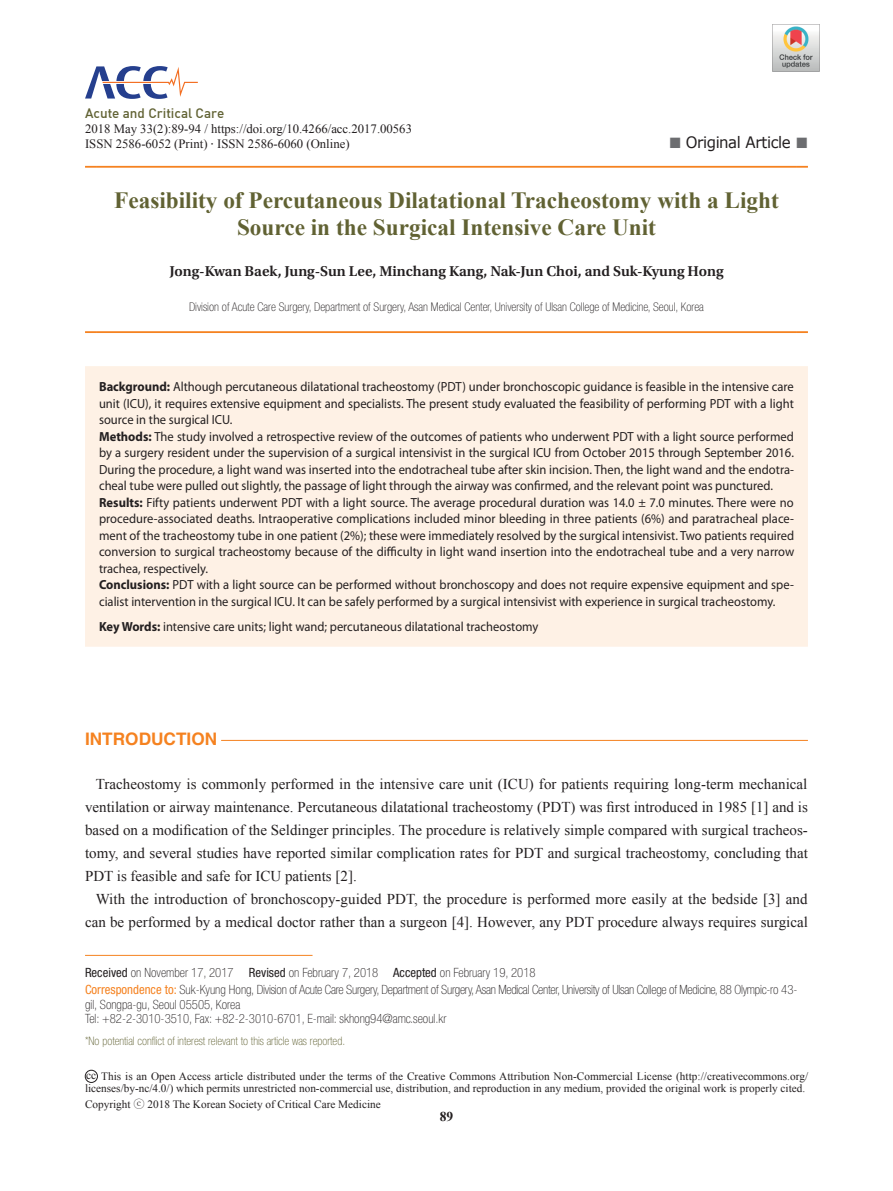
<style>
.page{position:relative;width:893px;height:1191px;background:#fff}
.page>*{position:absolute;margin:0;border:0;box-sizing:border-box;transform-origin:0 0}
.t1{font:700 23.25px/27px "Times New Roman";color:#616233;text-align:center}
.t2{font:700 17.25px "Helvetica";color:#f58220}
.t3{font:15.75px "Verdana";letter-spacing:-.03em;color:#231f20;scale:.95 1}
.t4{font:15px/23.1px "Times New Roman";color:#231f20;text-align:justify}
.t5{font:600 15px "Utopia Std";color:#231f20}
.t6{font:13.5px "Dinmed";color:#616233}
.t7{font:700 13.5px "Times New Roman";color:#231f20}
.t8{font:13.2px/16.5px "Myriad Pro";color:#231f20;scale:.95 1}
.t9{font:100 condensed 12.75px/17.7px "Helvetica Neue";letter-spacing:-.02em;color:#231f20}
.t10{font:12.75px/15.3px "Times New Roman";color:#231f20}
.t11{font:100 condensed 12.75px/14.2px "Helvetica Neue";color:#231f20}
.t12{font:100 condensed 12px "Helvetica Neue";color:#231f20}
.t13{font:100 condensed 11.7px "Helvetica Neue";color:#616233}
.t14{font:11.25px/12.6px "Times New Roman";color:#231f20}
.s1{font-family:"Rix M Princess B"}
.s2{font-family:"Adobe Myungjo Std";font-weight:500;font-size:13.5px;color:#6c6d70}
.s3{font-weight:700}
.s4{font-weight:400}
.s5{font-weight:400;color:#f58220}
.s6{font-size:11.4px}
.s7{font-family:"Adobe Myungjo Std";font-weight:500}
</style>
<div class="page">
<hr style="left:221px;top:740px;width:587px;height:1px;background:#f58220">
<hr style="left:85px;top:955px;width:228px;height:1px;background:#f58220">
<div style="left:85px;top:1070px;width:13px;height:12px;border:1px solid #231f20;border-radius:50%"></div>
<div style="left:85px;top:366px;width:723px;height:280px;background:#fef1e5"></div>
<svg style="left:85px;top:166px;width:12px;height:2px"></svg>
<hr style="left:97px;top:166px;width:699px;height:2px;background:#f58220">
<svg style="left:796px;top:166px;width:12px;height:2px"></svg>
<svg style="left:85px;top:331px;width:12px;height:2px"></svg>
<hr style="left:97px;top:331px;width:699px;height:2px;background:#f58220">
<svg style="left:796px;top:331px;width:12px;height:2px"></svg>
<svg style="left:85px;top:66px;width:113px;height:33px"></svg>
<img style="left:772px;top:25px;width:47px;height:47px">
<p class="t6" style="left:85px;top:104px;width:141px">Acute and Critical Care</p>
<p class="t10" style="left:85px;top:121px;width:328px">2018 May 33(2):89-94 / https://doi.org/10.4266/acc.2017.00563<br>ISSN 2586-6052 (Print)<span class="s1">ㆍ</span>ISSN 2586-6060 (Online)</p>
<p class="t3" style="left:669px;top:132px;width:148px"><span class="s2">■</span> Original Article <span class="s2">■</span></p>
<h1 class="t1" style="left:114px;top:186px;width:666px">Feasibility of Percutaneous Dilatational Tracheostomy with a Light<br>Source in the Surgical Intensive Care Unit</h1>
<p class="t5" style="left:169px;top:263px;width:556px">Jong-Kwan Baek, Jung-Sun Lee, Minchang Kang, Nak-Jun Choi, and Suk-Kyung Hong</p>
<p class="t12" style="left:189px;top:300px;width:516px">Division of Acute Care Surgery, Department of Surgery, Asan Medical Center, University of Ulsan College of Medicine, Seoul, Korea</p>
<p class="t8" style="left:99px;top:378px;width:733px"><span class="s3">Background:</span> Although percutaneous dilatational tracheostomy (PDT) under bronchoscopic guidance is feasible in the intensive care unit (ICU), it requires extensive equipment and specialists. The present study evaluated the feasibility of performing PDT with a light source in the surgical ICU.<br><span class="s3">Methods:</span> The study involved a retrospective review of the outcomes of patients who underwent PDT with a light source performed by a surgery resident under the supervision of a surgical intensivist in the surgical ICU from October 2015 through September 2016.<br>During the procedure, a light wand was inserted into the endotracheal tube after skin incision. Then, the light wand and the endotra&shy;cheal tube were pulled out slightly, the passage of light through the airway was confirmed, and the relevant point was punctured.<br><span class="s3">Results:</span> Fifty patients underwent PDT with a light source. The average procedural duration was 14.0 ± 7.0 minutes. There were no procedure-associated deaths. Intraoperative complications included minor bleeding in three patients (6%) and paratracheal place&shy;ment of the tracheostomy tube in one patient (2%); these were immediately resolved by the surgical intensivist. Two patients required conversion to surgical tracheostomy because of the difficulty in light wand insertion into the endotracheal tube and a very narrow trachea, respectively.<br><span class="s3">Conclusions:</span> PDT with a light source can be performed without bronchoscopy and does not require expensive equipment and spe&shy;cialist intervention in the surgical ICU. It can be safely performed by a surgical intensivist with experience in surgical tracheostomy.</p>
<p class="t8" style="left:99px;top:618px;width:464px"><span class="s3">Key Words:</span> intensive care units; light wand; percutaneous dilatational tracheostomy</p>
<h2 class="t2" style="left:85px;top:728px;width:134px">INTRODUCTION</h2>
<p class="t4" style="left:85px;top:772px;width:724px;text-indent:11px">Tracheostomy is commonly performed in the intensive care unit (ICU) for patients requiring long-term mechanical ventilation or airway maintenance. Percutaneous dilatational tracheostomy (PDT) was first introduced in 1985 [1] and is based on a modification of the Seldinger principles. The procedure is relatively simple compared with surgical tracheos&shy;tomy, and several studies have reported similar complication rates for PDT and surgical tracheostomy, concluding that PDT is feasible and safe for ICU patients [2].</p>
<p class="t4" style="left:85px;top:887px;width:724px;text-align:right">With the introduction of bronchoscopy-guided PDT, the procedure is performed more easily at the bedside [3] and can be performed by a medical doctor rather than a surgeon [4]. However, any PDT procedure always requires surgical</p>
<p class="t9" style="left:85px;top:963px;width:714px"><span class="s4">Received</span> on November 17, 2017 <span class="s4">Revised</span> on February 7, 2018 <span class="s4">Accepted</span> on February 19, 2018<br><span class="s5">Correspondence to:</span> Suk-Kyung Hong, Division of Acute Care Surgery, Department of Surgery, Asan Medical Center, University of Ulsan College of Medicine, 88 Olympic-ro 43-</p>
<p class="t11" style="left:85px;top:997px;width:363px">gil, Songpa-gu, Seoul 05505, Korea<br>Tel: +82-2-3010-3510, Fax: +82-2-3010-6701, E-mail: skhong94@amc.seoul.kr</p>
<p class="t13" style="left:85px;top:1034px;width:262px">*No potential conflict of interest relevant to this article was reported.</p>
<p class="t14" style="left:85px;top:1069px;width:725px"><span class="s6">cc</span> This is an Open Access article distributed under the terms of the Creative Commons Attribution Non-Commercial License (http://creativecommons.org/ licenses/by-nc/4.0/) which permits unrestricted non-commercial use, distribution, and reproduction in any medium, provided the original work is properly cited.</p>
<p class="t14" style="left:85px;top:1097px;width:297px">Copyright <span class="s7">ⓒ</span> 2018 The Korean Society of Critical Care Medicine</p>
<p class="t7" style="left:440px;top:1106px;width:15px">89</p>
</div>
